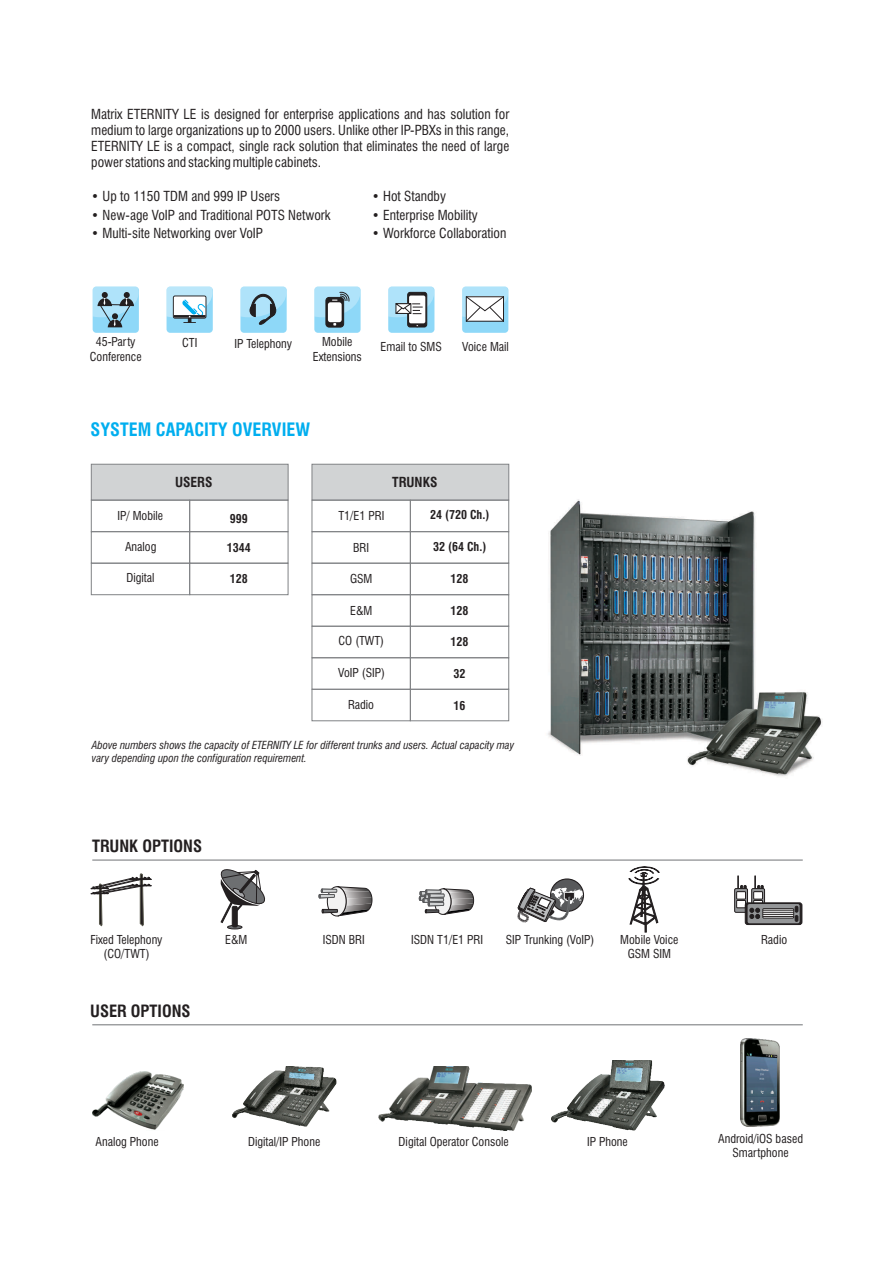
<style>
.page{position:relative;width:893px;height:1263px;background:#fff}
.page>*{position:absolute;margin:0;border:0;box-sizing:border-box;transform-origin:0 0}
.t1{font:700 condensed 18px "Swiss 721 BT";color:#00aeef}
.t2{font:700 condensed 16.5px "Swiss 721 BT";color:#231f20}
.t3{font:condensed 13.5px/16.2px "Swiss 721 BT";color:#231f20;text-align:justify}
.t4{font:700 condensed 13.5px "Swiss 721 BT";color:#231f20}
.t5{font:condensed 12px/14.4px "Swiss 721 BT";color:#231f20;text-align:center}
.t6{font:700 condensed 12px "Swiss 721 BT";color:#231f20}
.t7{font:italic condensed 10.8px/13px "Swiss 721 BT";color:#231f20}
</style>
<div class="page">
<div style="left:167px;top:287px;width:46px;height:46px;background:#8ed8f8;border-radius:4px"></div>
<svg style="left:167px;top:287px;width:45px;height:36px"></svg>
<div style="left:240px;top:287px;width:47px;height:46px;background:#8ed8f8;border-radius:4px"></div>
<svg style="left:240px;top:287px;width:46px;height:39px"></svg>
<div style="left:314px;top:287px;width:47px;height:46px;background:#8ed8f8;border-radius:4px"></div>
<div style="left:325px;top:297px;width:19px;height:30px;border:1px solid #231f20;border-radius:3px"></div>
<svg style="left:326px;top:297px;width:18px;height:30px"></svg>
<div style="left:328px;top:302px;width:14px;height:20px;background:#fff;border-radius:3px"></div>
<svg style="left:314px;top:287px;width:46px;height:30px"></svg>
<div style="left:388px;top:287px;width:46px;height:46px;background:#8ed8f8;border-radius:4px"></div>
<svg style="left:407px;top:292px;width:20px;height:35px"></svg>
<div style="left:409px;top:295px;width:16px;height:28px;background:#fff;border-radius:2px"></div>
<svg style="left:388px;top:287px;width:46px;height:30px"></svg>
<svg style="left:227px;top:925px;width:15px;height:4px"></svg>
<svg style="left:232px;top:906px;width:6px;height:21px"></svg>
<svg style="left:220px;top:869px;width:45px;height:54px"></svg>
<svg style="left:90px;top:873px;width:62px;height:53px"></svg>
<svg style="left:418px;top:888px;width:56px;height:27px"></svg>
<svg style="left:318px;top:886px;width:55px;height:31px"></svg>
<div style="left:550px;top:878px;width:34px;height:34px;border:1px solid #231f20;border-radius:50%"></div>
<svg style="left:517px;top:880px;width:66px;height:43px"></svg>
<svg style="left:628px;top:866px;width:32px;height:66px"></svg>
<hr style="left:737px;top:875px;width:2px;height:20px;background:#231f20">
<svg style="left:734px;top:888px;width:14px;height:25px"></svg>
<div style="left:736px;top:891px;width:10px;height:8px;border:1px solid #231f20"></div>
<div style="left:736px;top:900px;width:10px;height:8px;border:1px solid #231f20"></div>
<hr style="left:754px;top:875px;width:2px;height:20px;background:#231f20">
<svg style="left:751px;top:888px;width:14px;height:25px"></svg>
<div style="left:747px;top:903px;width:53px;height:21px;background:linear-gradient(to right,#9a9c9e,#88898b);border:1px solid #231f20;border-radius:2px"></div>
<div style="left:745px;top:902px;width:57px;height:23px;border:1px solid #231f20;border-radius:2px"></div>
<hr style="left:763px;top:911px;width:31px;height:1px;background:#fff">
<hr style="left:763px;top:913px;width:31px;height:1px;background:#fff">
<hr style="left:763px;top:915px;width:31px;height:1px;background:#fff">
<hr style="left:763px;top:910px;width:31px;height:1px;background:#231f20">
<hr style="left:763px;top:912px;width:31px;height:1px;background:#231f20">
<hr style="left:763px;top:914px;width:31px;height:1px;background:#231f20">
<div style="left:762px;top:908px;width:32px;height:10px;border:1px solid #231f20"></div>
<svg style="left:795px;top:906px;width:3px;height:15px"></svg>
<svg style="left:737px;top:885px;width:26px;height:34px"></svg>
<img style="left:548px;top:499px;width:275px;height:278px">
<div style="left:312px;top:464px;width:197px;height:36px;background:#d1d3d4"></div>
<div style="left:312px;top:500px;width:99px;height:32px;border:1px solid #808285"></div>
<div style="left:410px;top:500px;width:99px;height:32px;border:1px solid #808285"></div>
<div style="left:312px;top:531px;width:99px;height:32px;border:1px solid #808285"></div>
<div style="left:410px;top:531px;width:99px;height:32px;border:1px solid #808285"></div>
<div style="left:312px;top:563px;width:99px;height:32px;border:1px solid #808285"></div>
<div style="left:410px;top:563px;width:99px;height:32px;border:1px solid #808285"></div>
<div style="left:312px;top:594px;width:99px;height:33px;border:1px solid #808285"></div>
<div style="left:410px;top:594px;width:99px;height:33px;border:1px solid #808285"></div>
<div style="left:312px;top:626px;width:99px;height:32px;border:1px solid #808285"></div>
<div style="left:410px;top:626px;width:99px;height:32px;border:1px solid #808285"></div>
<div style="left:312px;top:657px;width:99px;height:33px;border:1px solid #808285"></div>
<div style="left:410px;top:657px;width:99px;height:33px;border:1px solid #808285"></div>
<div style="left:312px;top:689px;width:99px;height:32px;border:1px solid #808285"></div>
<div style="left:410px;top:689px;width:99px;height:32px;border:1px solid #808285"></div>
<div style="left:91px;top:464px;width:197px;height:36px;background:#d1d3d4"></div>
<div style="left:91px;top:500px;width:99px;height:32px;border:1px solid #808285"></div>
<div style="left:189px;top:500px;width:99px;height:32px;border:1px solid #808285"></div>
<div style="left:91px;top:531px;width:99px;height:32px;border:1px solid #808285"></div>
<div style="left:189px;top:531px;width:99px;height:32px;border:1px solid #808285"></div>
<div style="left:91px;top:563px;width:99px;height:32px;border:1px solid #808285"></div>
<div style="left:189px;top:563px;width:99px;height:32px;border:1px solid #808285"></div>
<div style="left:462px;top:287px;width:46px;height:46px;background:#8ed8f8;border-radius:4px"></div>
<svg style="left:462px;top:287px;width:46px;height:34px"></svg>
<div style="left:466px;top:296px;width:38px;height:26px;border:1px solid #231f20"></div>
<div style="left:93px;top:287px;width:46px;height:46px;background:#8ed8f8;border-radius:4px"></div>
<svg style="left:93px;top:287px;width:46px;height:40px"></svg>
<img style="left:92px;top:1072px;width:92px;height:58px">
<img style="left:378px;top:1066px;width:153px;height:64px">
<img style="left:551px;top:1061px;width:113px;height:69px">
<img style="left:232px;top:1066px;width:104px;height:60px">
<img style="left:741px;top:1038px;width:39px;height:88px">
<hr style="left:92px;top:1024px;width:711px;height:1px;background:#808285">
<hr style="left:92px;top:859px;width:711px;height:2px;background:#808285">
<p class="t3" style="left:91px;top:107px;width:419px">Matrix ETERNITY LE is designed for enterprise applications and has solution for medium to large organizations up to 2000 users. Unlike other IP-PBXs in this range, ETERNITY LE is a compact, single rack solution that eliminates the need of large power stations and stacking multiple cabinets.</p>
<p class="t3" style="left:372px;top:189px;width:76px">• Hot Standby</p>
<p class="t3" style="left:372px;top:208px;width:108px">• Enterprise Mobility</p>
<p class="t3" style="left:372px;top:227px;width:136px">• Workforce Collaboration</p>
<p class="t3" style="left:91px;top:189px;width:190px">• Up to 1150 TDM and 999 IP Users</p>
<p class="t3" style="left:91px;top:208px;width:241px">• New-age VoIP and Traditional POTS Network</p>
<p class="t3" style="left:91px;top:227px;width:173px">• Multi-site Networking over VoIP</p>
<p class="t5" style="left:96px;top:336px;width:41px">45-Party</p>
<p class="t5" style="left:182px;top:336px;width:17px">CTI</p>
<p class="t5" style="left:234px;top:338px;width:59px">IP Telephony</p>
<p class="t5" style="left:90px;top:350px;width:53px">Conference</p>
<p class="t5" style="left:313px;top:336px;width:51px">Mobile<br>Extensions</p>
<p class="t5" style="left:381px;top:341px;width:63px">Email to SMS</p>
<p class="t5" style="left:462px;top:341px;width:48px">Voice Mail</p>
<h1 class="t1" style="left:90px;top:422px;width:221px">SYSTEM CAPACITY OVERVIEW</h1>
<p class="t4" style="left:175px;top:477px;width:39px">USERS</p>
<p class="t4" style="left:392px;top:477px;width:47px">TRUNKS</p>
<p class="t5" style="left:117px;top:510px;width:47px">IP/ Mobile</p>
<p class="t6" style="left:230px;top:513px;width:19px">999</p>
<p class="t5" style="left:125px;top:540px;width:33px">Analog</p>
<p class="t6" style="left:227px;top:543px;width:25px">1344</p>
<p class="t5" style="left:126px;top:572px;width:30px">Digital</p>
<p class="t6" style="left:230px;top:574px;width:19px">128</p>
<p class="t5" style="left:338px;top:510px;width:47px">T1/E1 PRI</p>
<p class="t6" style="left:430px;top:510px;width:61px">24 (720 Ch.)</p>
<p class="t5" style="left:353px;top:542px;width:18px">BRI</p>
<p class="t6" style="left:433px;top:542px;width:55px">32 (64 Ch.)</p>
<p class="t5" style="left:350px;top:573px;width:24px">GSM</p>
<p class="t6" style="left:451px;top:574px;width:19px">128</p>
<p class="t5" style="left:350px;top:605px;width:24px">E&amp;M</p>
<p class="t6" style="left:451px;top:606px;width:19px">128</p>
<p class="t5" style="left:339px;top:635px;width:47px">CO (TWT)</p>
<p class="t6" style="left:451px;top:637px;width:19px">128</p>
<p class="t5" style="left:338px;top:666px;width:48px">VoIP (SIP)</p>
<p class="t6" style="left:454px;top:669px;width:13px">32</p>
<p class="t5" style="left:348px;top:699px;width:28px">Radio</p>
<p class="t6" style="left:454px;top:700px;width:13px">16</p>
<p class="t7" style="left:92px;top:739px;width:424px">Above numbers shows the capacity of ETERNITY LE for different trunks and users. Actual capacity may vary depending upon the configuration requirement.</p>
<p class="t2" style="left:92px;top:839px;width:111px">TRUNK OPTIONS</p>
<p class="t5" style="left:90px;top:934px;width:74px">Fixed Telephony</p>
<p class="t5" style="left:225px;top:934px;width:24px">E&amp;M</p>
<p class="t5" style="left:104px;top:948px;width:47px">(CO/TWT)</p>
<p class="t2" style="left:90px;top:1004px;width:102px">USER OPTIONS</p>
<p class="t5" style="left:323px;top:934px;width:44px">ISDN BRI</p>
<p class="t5" style="left:411px;top:934px;width:73px">ISDN T1/E1 PRI</p>
<p class="t5" style="left:506px;top:934px;width:90px">SIP Trunking (VoIP)</p>
<p class="t5" style="left:620px;top:934px;width:60px">Mobile Voice<br>GSM SIM</p>
<p class="t5" style="left:761px;top:934px;width:28px">Radio</p>
<p class="t5" style="left:95px;top:1135px;width:65px">Analog Phone</p>
<p class="t5" style="left:248px;top:1135px;width:74px">Digital/IP Phone</p>
<p class="t5" style="left:399px;top:1135px;width:112px">Digital Operator Console</p>
<p class="t5" style="left:587px;top:1135px;width:42px">IP Phone</p>
<p class="t5" style="left:718px;top:1133px;width:86px">Android/iOS based<br>Smartphone</p>
</div>
